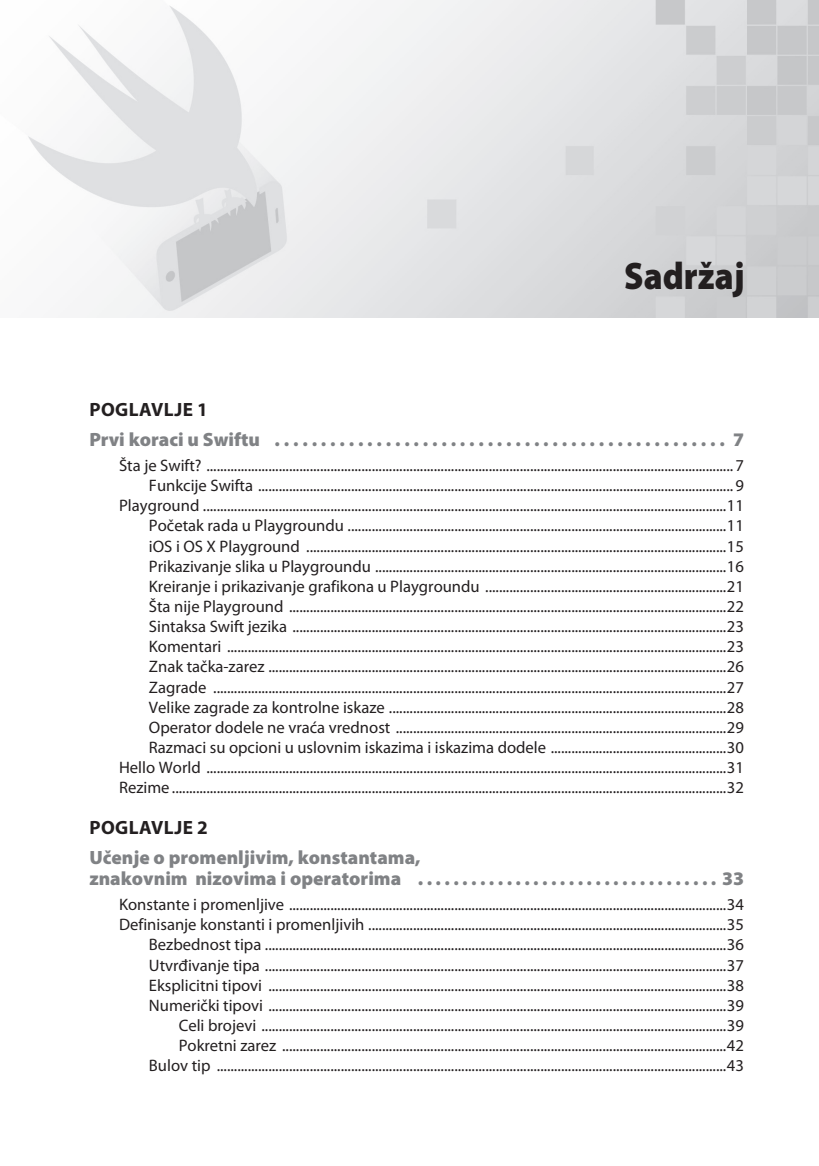
<style>
.page{position:relative;width:819px;height:1166px;background:#fff}
.page>*{position:absolute;margin:0;border:0;box-sizing:border-box;transform-origin:0 0}
.t1{font:900 38.5px "Myriad Pro";color:#231f20;scale:.9 1}
.t2{font:900 19.25px/21px "Myriad Pro";color:#808285}
.t3{font:700 19.25px "Myriad Pro";letter-spacing:.02em;color:#231f20}
.t4{font:16.62px/20.1px "Myriad Pro";color:#231f20;text-align:right}
</style>
<div class="page">
<img style="left:28px;top:0;width:791px;height:317px">
<h1 class="t1" style="left:624px;top:251px;width:135px">Sadržaj</h1>
<p class="t3" style="left:89px;top:397px;width:120px">POGLAVLJE 1</p>
<p class="t2" style="left:89px;top:428px;width:656px">Prvi koraci u Swiftu . . . . . . . . . . . . . . . . . . . . . . . . . . . . . . . . . . . . . . . . . . . . . . . . . 7</p>
<p class="t4" style="left:119px;top:455px;width:626px">Šta je Swift? ......................................................................................................................................................... 7<br>Funkcije Swifta .......................................................................................................................................... 9<br>Playground ........................................................................................................................................................11<br>Početak rada u Playgroundu ..............................................................................................................11<br>iOS i OS X Playground ..........................................................................................................................15<br>Prikazivanje slika u Playgroundu ......................................................................................................16<br>Kreiranje i prikazivanje grafikona u Playgroundu ......................................................................21<br>Šta nije Playground ...............................................................................................................................22<br>Sintaksa Swift jezika ..............................................................................................................................23<br>Komentari .................................................................................................................................................23<br>Znak tačka-zarez .....................................................................................................................................26<br>Zagrade .....................................................................................................................................................27<br>Velike zagrade za kontrolne iskaze ..................................................................................................28<br>Operator dodele ne vraća vrednost ................................................................................................29<br>Razmaci su opcioni u uslovnim iskazima i iskazima dodele ...................................................30<br>Hello World .......................................................................................................................................................31<br>Rezime .................................................................................................................................................................32</p>
<p class="t3" style="left:89px;top:815px;width:120px">POGLAVLJE 2</p>
<p class="t2" style="left:89px;top:846px;width:656px">Učenje o promenljivim, konstantama,<br>znakovnim nizovima i operatorima . . . . . . . . . . . . . . . . . . . . . . . . . . . . . . . . . . 33</p>
<p class="t4" style="left:119px;top:894px;width:626px">Konstante i promenljive ...............................................................................................................................34<br>Definisanje konstanti i promenljivih ........................................................................................................35<br>Bezbednost tipa ......................................................................................................................................36<br>Utvrđivanje tipa ......................................................................................................................................37<br>Eksplicitni tipovi .....................................................................................................................................38<br>Numerički tipovi .....................................................................................................................................39<br>Celi brojevi .......................................................................................................................................39<br>Pokretni zarez .................................................................................................................................42<br>Bulov tip ....................................................................................................................................................43</p>
</div>
